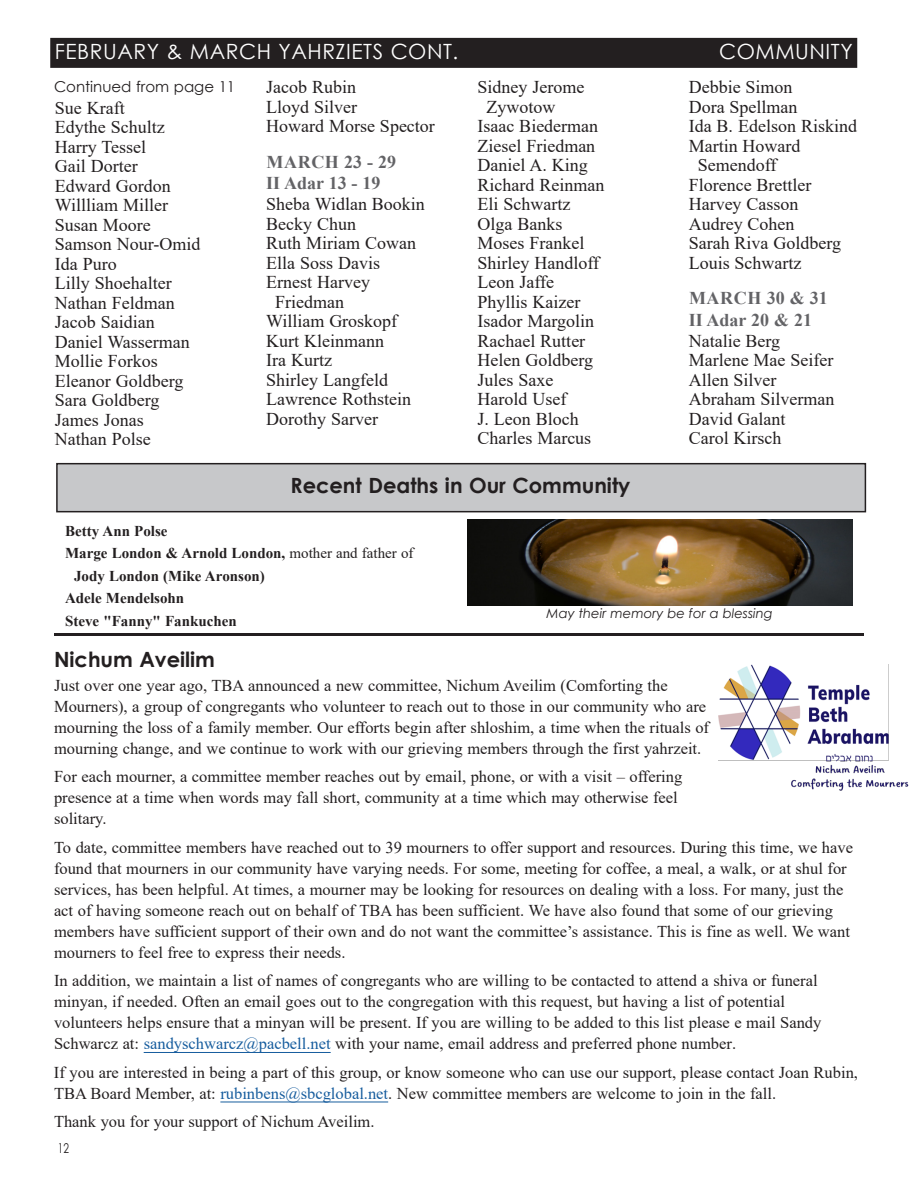
<style>
.page{position:relative;width:918px;height:1188px;background:#fff}
.page>*{position:absolute;margin:0;border:0;box-sizing:border-box;transform-origin:0 0}
.Headline{font:700 21px "Century Gothic";color:#231f20}
.Omer_Bar_Right{font:21px "Century Gothic";letter-spacing:.025em;color:#fff}
.Yahrziet_Body{font:18px/19.5px "Times New Roman";color:#231f20}
.Yahrziet_Head_Goy{font:700 18px "Times New Roman";color:#636366}
.Yahrziet_Head_Hebrew_ALL_CAPS{font:700 18px "Times New Roman";letter-spacing:.035em;color:#636366}
.Omer_Body{font:16.5px/21px "Times New Roman";color:#231f20}
.Yahrziet_Body-2{font:700 15px "Times New Roman";color:#231f20}
.Omer_Continued{font:15px "Century Gothic";color:#231f20}
.t1{font:13.5px "Century Gothic";color:#231f20;scale:.75 1}
.Omer_Continued-2{font:italic 13.2px "Century Gothic";color:#231f20}
.s1{font-weight:400}
.s2{color:#175d9e}
</style>
<div class="page">
<div style="left:57px;top:464px;width:808px;height:48px;background:#c7c8ca"></div>
<div style="left:56px;top:463px;width:810px;height:49px;border:2px solid #231f20"></div>
<img style="left:468px;top:520px;width:385px;height:85px">
<img style="left:719px;top:665px;width:190px;height:126px">
<hr style="left:54px;top:633px;width:810px;height:3px;background:#231f20">
<div style="left:50px;top:38px;width:807px;height:30px;background:#231f20"></div>
<hr style="left:144px;top:1052px;width:187px;height:1px;background:#175d9e">
<hr style="left:220px;top:1102px;width:168px;height:1px;background:#175d9e">
<p class="Omer_Bar_Right" style="left:55px;top:37px;width:405px">FEBRUARY &amp; MARCH YAHRZIETS CONT.</p>
<p class="Omer_Bar_Right" style="left:719px;top:37px;width:135px">COMMUNITY</p>
<p class="Omer_Continued" style="left:54px;top:76px;width:183px">Continued from page 11</p>
<p class="Yahrziet_Body" style="left:55px;top:97px;width:71px">Sue Kraft</p>
<p class="Yahrziet_Body" style="left:55px;top:117px;width:111px">Edythe Schultz</p>
<p class="Yahrziet_Body" style="left:55px;top:136px;width:93px">Harry Tessel</p>
<p class="Yahrziet_Body" style="left:55px;top:156px;width:84px">Gail Dorter</p>
<p class="Yahrziet_Body" style="left:55px;top:175px;width:117px">Edward Gordon</p>
<p class="Yahrziet_Body" style="left:55px;top:195px;width:115px">Willliam Miller</p>
<p class="Yahrziet_Body" style="left:55px;top:214px;width:97px">Susan Moore</p>
<p class="Yahrziet_Body" style="left:55px;top:234px;width:147px">Samson Nour-Omid</p>
<p class="Yahrziet_Body" style="left:55px;top:253px;width:63px">Ida Puro</p>
<p class="Yahrziet_Body" style="left:55px;top:273px;width:118px">Lilly Shoehalter</p>
<p class="Yahrziet_Body" style="left:55px;top:292px;width:121px">Nathan Feldman</p>
<p class="Yahrziet_Body" style="left:55px;top:312px;width:101px">Jacob Saidian</p>
<p class="Yahrziet_Body" style="left:55px;top:331px;width:137px">Daniel Wasserman</p>
<p class="Yahrziet_Body" style="left:55px;top:351px;width:104px">Mollie Forkos</p>
<p class="Yahrziet_Body" style="left:55px;top:370px;width:130px">Eleanor Goldberg</p>
<p class="Yahrziet_Body" style="left:55px;top:390px;width:106px">Sara Goldberg</p>
<p class="Yahrziet_Body" style="left:55px;top:409px;width:90px">James Jonas</p>
<p class="Yahrziet_Body" style="left:55px;top:429px;width:97px">Nathan Polse</p>
<p class="Yahrziet_Body" style="left:266px;top:77px;width:91px">Jacob Rubin</p>
<p class="Yahrziet_Body" style="left:266px;top:97px;width:92px">Lloyd Silver</p>
<p class="Yahrziet_Body" style="left:266px;top:116px;width:170px">Howard Morse Spector</p>
<p class="Yahrziet_Head_Hebrew_ALL_CAPS" style="left:266px;top:149px;width:131px">MARCH 23 - 29</p>
<p class="Yahrziet_Head_Goy" style="left:266px;top:170px;width:116px">II Adar 13 - 19</p>
<p class="Yahrziet_Body" style="left:266px;top:194px;width:160px">Sheba Widlan Bookin</p>
<p class="Yahrziet_Body" style="left:266px;top:213px;width:91px">Becky Chun</p>
<p class="Yahrziet_Body" style="left:266px;top:233px;width:151px">Ruth Miriam Cowan</p>
<p class="Yahrziet_Body" style="left:266px;top:252px;width:115px">Ella Soss Davis</p>
<p class="Yahrziet_Body" style="left:275px;top:272px;width:96px;text-indent:-9px">Ernest Harvey<br>Friedman</p>
<p class="Yahrziet_Body" style="left:266px;top:311px;width:133px">William Groskopf</p>
<p class="Yahrziet_Body" style="left:266px;top:330px;width:119px">Kurt Kleinmann</p>
<p class="Yahrziet_Body" style="left:266px;top:350px;width:67px">Ira Kurtz</p>
<p class="Yahrziet_Body" style="left:266px;top:369px;width:123px">Shirley Langfeld</p>
<p class="Yahrziet_Body" style="left:266px;top:389px;width:146px">Lawrence Rothstein</p>
<p class="Yahrziet_Body" style="left:266px;top:408px;width:113px">Dorothy Sarver</p>
<p class="Yahrziet_Body" style="left:486px;top:77px;width:99px;text-indent:-9px">Sidney Jerome<br>Zywotow</p>
<p class="Yahrziet_Body" style="left:477px;top:116px;width:122px">Isaac Biederman</p>
<p class="Yahrziet_Body" style="left:477px;top:135px;width:119px">Ziesel Friedman</p>
<p class="Yahrziet_Body" style="left:477px;top:155px;width:112px">Daniel A. King</p>
<p class="Yahrziet_Body" style="left:477px;top:174px;width:128px">Richard Reinman</p>
<p class="Yahrziet_Body" style="left:477px;top:194px;width:94px">Eli Schwartz</p>
<p class="Yahrziet_Body" style="left:477px;top:213px;width:86px">Olga Banks</p>
<p class="Yahrziet_Body" style="left:477px;top:233px;width:108px">Moses Frankel</p>
<p class="Yahrziet_Body" style="left:477px;top:252px;width:123px">Shirley Handloff</p>
<p class="Yahrziet_Body" style="left:477px;top:272px;width:78px">Leon Jaffe</p>
<p class="Yahrziet_Body" style="left:477px;top:291px;width:104px">Phyllis Kaizer</p>
<p class="Yahrziet_Body" style="left:477px;top:311px;width:118px">Isador Margolin</p>
<p class="Yahrziet_Body" style="left:477px;top:330px;width:109px">Rachael Rutter</p>
<p class="Yahrziet_Body" style="left:477px;top:350px;width:117px">Helen Goldberg</p>
<p class="Yahrziet_Body" style="left:477px;top:369px;width:77px">Jules Saxe</p>
<p class="Yahrziet_Body" style="left:477px;top:389px;width:90px">Harold Usef</p>
<p class="Yahrziet_Body" style="left:477px;top:408px;width:103px">J. Leon Bloch</p>
<p class="Yahrziet_Body" style="left:477px;top:428px;width:115px">Charles Marcus</p>
<p class="Headline" style="left:290px;top:469px;width:342px">Recent Deaths in Our Community</p>
<p class="Yahrziet_Body" style="left:689px;top:77px;width:105px">Debbie Simon</p>
<p class="Yahrziet_Body" style="left:689px;top:96px;width:110px">Dora Spellman</p>
<p class="Yahrziet_Body" style="left:689px;top:116px;width:170px">Ida B. Edelson Riskind</p>
<p class="Yahrziet_Body" style="left:698px;top:135px;width:104px;text-indent:-9px">Martin Howard<br>Semendoff</p>
<p class="Yahrziet_Body" style="left:689px;top:174px;width:124px">Florence Brettler</p>
<p class="Yahrziet_Body" style="left:689px;top:194px;width:111px">Harvey Casson</p>
<p class="Yahrziet_Body" style="left:689px;top:213px;width:107px">Audrey Cohen</p>
<p class="Yahrziet_Body" style="left:689px;top:233px;width:154px">Sarah Riva Goldberg</p>
<p class="Yahrziet_Body" style="left:689px;top:252px;width:114px">Louis Schwartz</p>
<p class="Yahrziet_Head_Hebrew_ALL_CAPS" style="left:689px;top:285px;width:140px">MARCH 30 &amp; 31</p>
<p class="Yahrziet_Head_Goy" style="left:689px;top:307px;width:125px">II Adar 20 &amp; 21</p>
<p class="Yahrziet_Body" style="left:689px;top:330px;width:93px">Natalie Berg</p>
<p class="Yahrziet_Body" style="left:689px;top:350px;width:146px">Marlene Mae Seifer</p>
<p class="Yahrziet_Body" style="left:689px;top:369px;width:89px">Allen Silver</p>
<p class="Yahrziet_Body" style="left:689px;top:389px;width:147px">Abraham Silverman</p>
<p class="Yahrziet_Body" style="left:689px;top:408px;width:98px">David Galant</p>
<p class="Yahrziet_Body" style="left:689px;top:428px;width:94px">Carol Kirsch</p>
<p class="Yahrziet_Body-2" style="left:65px;top:520px;width:104px">Betty Ann Polse</p>
<p class="Yahrziet_Body-2" style="left:65px;top:542px;width:350px">Marge London &amp; Arnold London, <span class="s1">mother and father of</span></p>
<p class="Yahrziet_Body-2" style="left:74px;top:565px;width:192px">Jody London (Mike Aronson)</p>
<p class="Yahrziet_Body-2" style="left:65px;top:587px;width:121px">Adele Mendelsohn</p>
<p class="Yahrziet_Body-2" style="left:65px;top:610px;width:173px">Steve "Fanny" Fankuchen</p>
<p class="Omer_Continued-2" style="left:547px;top:604px;width:228px">May their memory be for a blessing</p>
<p class="Headline" style="left:54px;top:643px;width:163px">Nichum Aveilim</p>
<p class="Omer_Body" style="left:54px;top:674px;width:657px">Just over one year ago, TBA announced a new committee, Nichum Aveilim (Comforting the Mourners), a group of congregants who volunteer to reach out to those in our community who are mourning the loss of a family member. Our efforts begin after shloshim, a time when the rituals of mourning change, and we continue to work with our grieving members through the first yahrzeit.</p>
<p class="Omer_Body" style="left:54px;top:766px;width:630px">For each mourner, a committee member reaches out by email, phone, or with a visit – offering presence at a time when words may fall short, community at a time which may otherwise feel solitary.</p>
<p class="Omer_Body" style="left:54px;top:836px;width:801px">To date, committee members have reached out to 39 mourners to offer support and resources. During this time, we have found that mourners in our community have varying needs. For some, meeting for coffee, a meal, a walk, or at shul for services, has been helpful. At times, a mourner may be looking for resources on dealing with a loss. For many, just the act of having someone reach out on behalf of TBA has been sufficient. We have also found that some of our grieving members have sufficient support of their own and do not want the committee’s assistance. This is fine as well. We want mourners to feel free to express their needs.</p>
<p class="Omer_Body" style="left:54px;top:970px;width:769px">In addition, we maintain a list of names of congregants who are willing to be contacted to attend a shiva or funeral minyan, if needed. Often an email goes out to the congregation with this request, but having a list of potential volunteers helps ensure that a minyan will be present. If you are willing to be added to this list please e mail Sandy Schwarcz at: <span class="s2">sandyschwarcz@pacbell.net</span> with your name, email address and preferred phone number.</p>
<p class="Omer_Body" style="left:54px;top:1061px;width:806px">If you are interested in being a part of this group, or know someone who can use our support, please contact Joan Rubin,<br>TBA Board Member, at: <span class="s2">rubinbens@sbcglobal.net</span>. New committee members are welcome to join in the fall.</p>
<p class="Omer_Body" style="left:54px;top:1111px;width:322px">Thank you for your support of Nichum Aveilim.</p>
<p class="t1" style="left:58px;top:1139px;width:16px">12</p>
</div>
